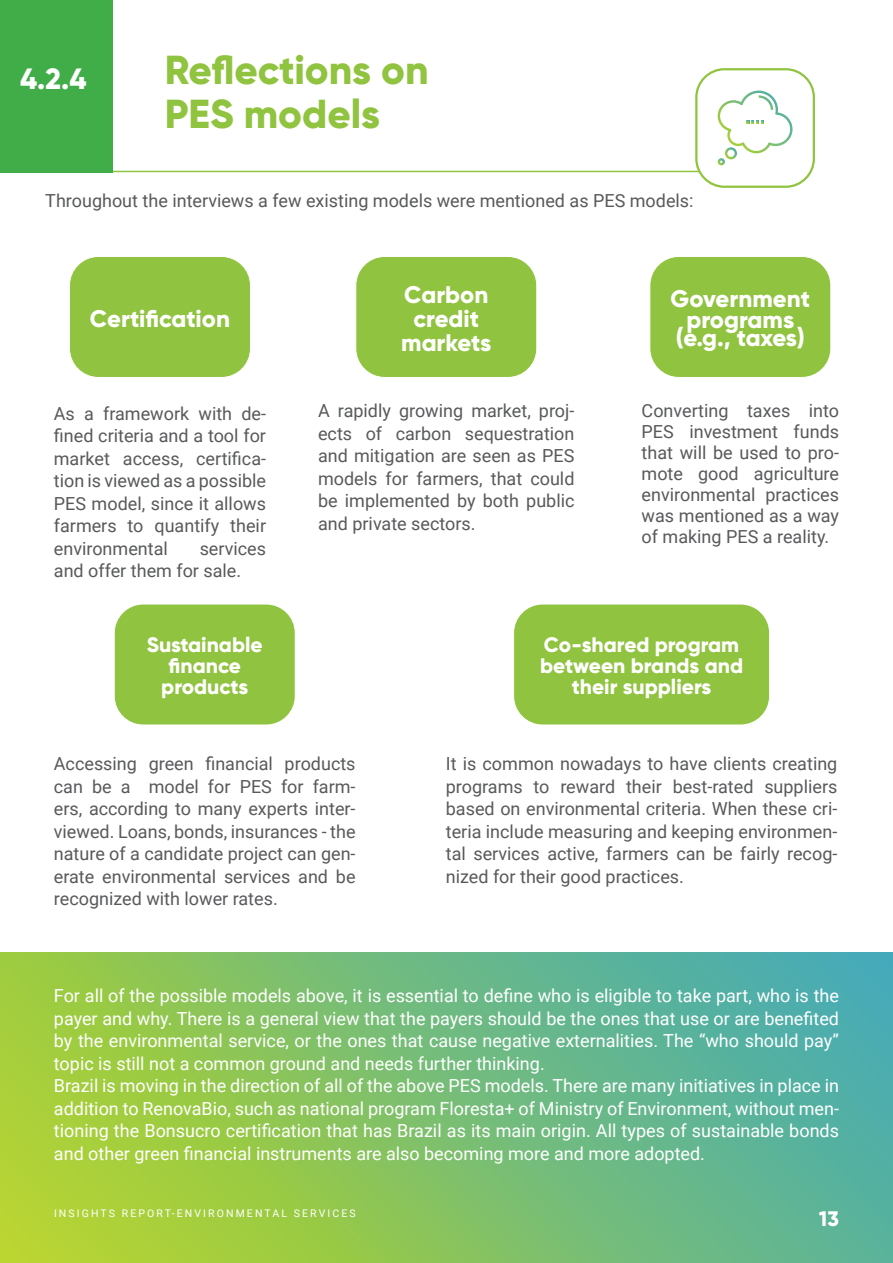
<style>
.page{position:relative;width:893px;height:1263px;background:#fff}
.page>*{position:absolute;margin:0;border:0;box-sizing:border-box;transform-origin:0 0}
.t1{font:800 40.5px/43.5px "Gilroy";color:#90c33f}
.t2{font:800 29.25px "Gilroy";color:#fff}
.t3{font:800 24px/24px "Gilroy";color:#fff;text-align:center}
.t4{font:800 21px/21px "Gilroy";color:#fff;text-align:center}
.t5{font:18px/22.5px "Roboto";color:#58595b;text-align:justify}
.t6{font:18px/22.5px "Roboto";color:#fff}
.t7{font:10.5px "Roboto";letter-spacing:.2em;color:#fff}
</style>
<div class="page">
<div style="left:114px;top:604px;width:181px;height:121px;background:#90c33f;border-radius:29px"></div>
<div style="left:114px;top:604px;width:181px;height:121px;border:1px solid #fff;border-radius:29px"></div>
<div style="left:514px;top:604px;width:256px;height:121px;background:#90c33f;border-radius:29px"></div>
<div style="left:513px;top:604px;width:257px;height:121px;border:1px solid #fff;border-radius:29px"></div>
<div style="left:69px;top:256px;width:181px;height:121px;background:#90c33f;border-radius:29px"></div>
<div style="left:69px;top:256px;width:182px;height:122px;border:1px solid #fff;border-radius:29px"></div>
<div style="left:356px;top:256px;width:181px;height:121px;background:#90c33f;border-radius:29px"></div>
<div style="left:356px;top:256px;width:181px;height:122px;border:1px solid #fff;border-radius:29px"></div>
<div style="left:650px;top:256px;width:181px;height:121px;background:#90c33f;border-radius:29px"></div>
<div style="left:650px;top:256px;width:181px;height:122px;border:1px solid #fff;border-radius:29px"></div>
<svg style="left:1px;top:952px;width:891px;height:310px;background:#7bbe70"></svg>
<div style="left:695px;top:68px;width:120px;height:120px;border:2px solid #90c33f;border-radius:28px"></div>
<svg style="left:718px;top:91px;width:74px;height:74px"></svg>
<hr style="left:0;top:171px;width:700px;height:1px;background:#90c33f">
<div style="left:0;top:0;width:113px;height:172px;background:#41ad49"></div>
<h2 class="t2" style="left:20px;top:60px;width:68px">4.2.4</h2>
<h1 class="t1" style="left:165px;top:48px;width:265px">Reflections on<br>PES models</h1>
<p class="t5" style="left:45px;top:189px;width:650px">Throughout the interviews a few existing models were mentioned as PES models:</p>
<h3 class="t3" style="left:90px;top:306px;width:142px">Certification</h3>
<p class="t5" style="left:54px;top:401px;width:214px">As a framework with de&shy;fined criteria and a tool for market access, certifica&shy;tion is viewed as a possible PES model, since it allows farmers to quantify their environmental</p>
<p class="t5" style="left:54px;top:536px;width:214px;text-indent:146px">services and offer them for sale.</p>
<h3 class="t3" style="left:401px;top:282px;width:92px">Carbon credit markets</h3>
<h3 class="t3" style="left:671px;top:288px;width:141px;line-height:21px">Government programs</h3>
<h3 class="t3" style="left:676px;top:325px;width:131px">(e.g., taxes)</h3>
<p class="t5" style="left:318px;top:399px;width:258px">A rapidly growing market, proj&shy;ects of carbon sequestration and mitigation are seen as PES models for farmers, that could be implemented by both public and private sectors.</p>
<p class="t5" style="left:642px;top:400px;width:199px;line-height:21px">Converting taxes into PES investment funds that will be used to pro&shy;mote good agriculture environmental practices was mentioned as a way of making PES a reality.</p>
<p class="t4" style="left:147px;top:634px;width:117px">Sustainable finance products</p>
<p class="t4" style="left:540px;top:634px;width:204px">Co-shared program between brands and their suppliers</p>
<p class="t5" style="left:54px;top:752px;width:303px">Accessing green financial products can be a model for PES for farm&shy;ers, according to many experts inter&shy;viewed. Loans, bonds, insurances - the nature of a candidate project can gen&shy;erate environmental services and be recognized with lower rates.</p>
<p class="t5" style="left:446px;top:752px;width:393px">It is common nowadays to have clients creating programs to reward their best-rated suppliers based on environmental criteria. When these cri&shy;teria include measuring and keeping environmen&shy;tal services active, farmers can be fairly recog&shy;nized for their good practices.</p>
<p class="t6" style="left:54px;top:984px;width:787px">For all of the possible models above, it is essential to define who is eligible to take part, who is the payer and why. There is a general view that the payers should be the ones that use or are benefited by the environmental service, or the ones that cause negative externalities. The “who should pay” topic is still not a common ground and needs further thinking.<br>Brazil is moving in the direction of all of the above PES models. There are many initiatives in place in addition to RenovaBio, such as national program Floresta+ of Ministry of Environment, without men&shy;tioning the Bonsucro certification that has Brazil as its main origin. All types of sustainable bonds and other green financial instruments are also becoming more and more adopted.</p>
<p class="t7" style="left:54px;top:1206px;width:303px">INSIGHTS REPORT-ENVIRONMENTAL SERVICES</p>
<p class="t4" style="left:819px;top:1208px;width:22px">13</p>
</div>
